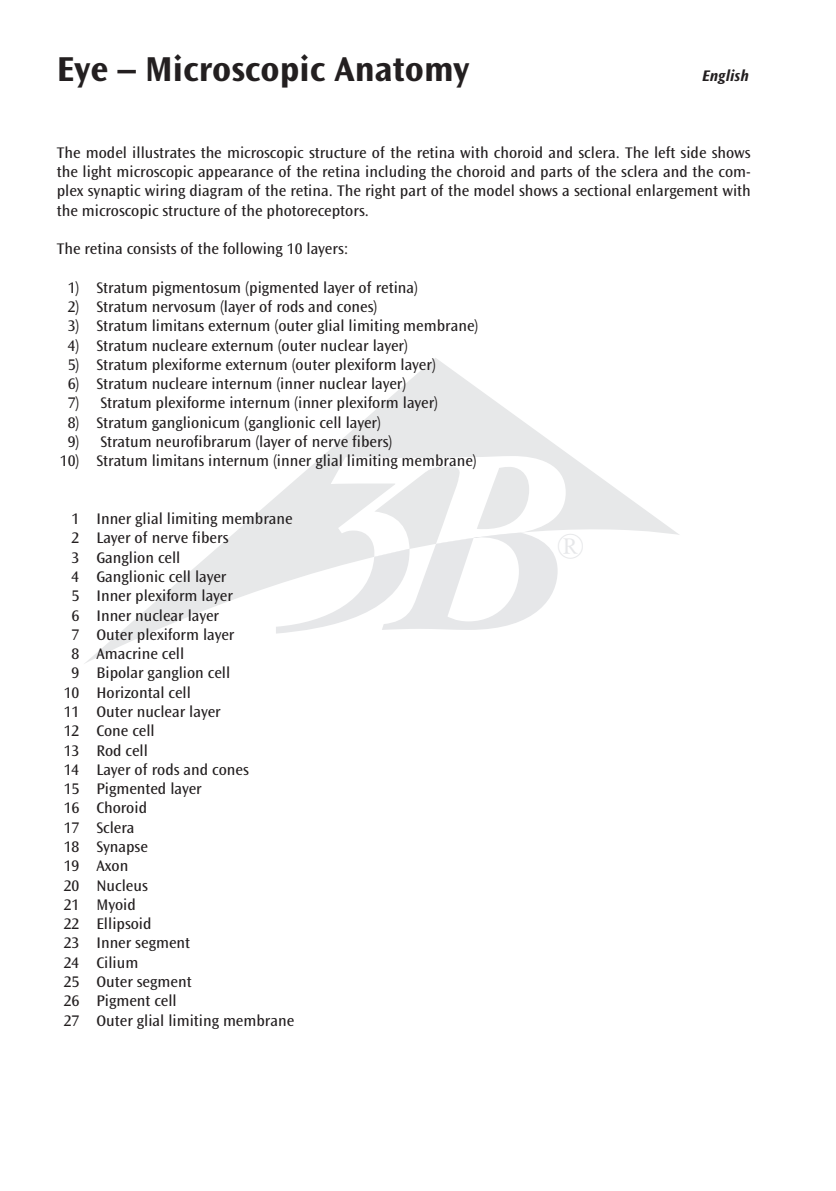
<style>
.page{position:relative;width:836px;height:1191px;background:#fff}
.page>*{position:absolute;margin:0;border:0;box-sizing:border-box;transform-origin:0 0}
.t1{font:36.2px "Perpetua";color:#e6e7e9}
.t2{font:700 36px "Ocean Sans";color:#231f20}
.t3{font:16px/19.2px "Ocean Sans";color:#231f20;text-align:justify}
.t4{font:italic 700 16px "Ocean Sans";color:#231f20}
</style>
<div class="page">
<svg style="left:84px;top:358px;width:595px;height:306px"></svg>
<svg style="left:276px;top:456px;width:289px;height:177px"></svg>
<h2 class="t2" style="left:57px;top:49px;width:414px">Eye – Microscopic Anatomy</h2>
<p class="t4" style="left:701px;top:66px;width:48px">English</p>
<p class="t3" style="left:57px;top:143px;width:695px">The model illustrates the microscopic structure of the retina with choroid and sclera. The left side shows the light microscopic appearance of the retina including the choroid and parts of the sclera and the com&shy;plex synaptic wiring diagram of the retina. The right part of the model shows a sectional enlargement with the microscopic structure of the photoreceptors.</p>
<p class="t3" style="left:57px;top:239px;width:293px">The retina consists of the following 10 layers:</p>
<p class="t3" style="left:68px;top:278px;width:351px">1) Stratum pigmentosum (pigmented layer of retina)</p>
<p class="t3" style="left:68px;top:297px;width:311px">2) Stratum nervosum (layer of rods and cones)</p>
<p class="t3" style="left:68px;top:316px;width:412px">3) Stratum limitans externum (outer glial limiting membrane)</p>
<p class="t3" style="left:68px;top:336px;width:341px">4) Stratum nucleare externum (outer nuclear layer)</p>
<p class="t3" style="left:68px;top:355px;width:369px">5) Stratum plexiforme externum (outer plexiform layer)</p>
<p class="t3" style="left:68px;top:374px;width:340px">6) Stratum nucleare internum (inner nuclear layer)</p>
<p class="t3" style="left:68px;top:394px;width:371px">7) Stratum plexiforme internum (inner plexiform layer)</p>
<p class="t3" style="left:68px;top:413px;width:314px">8) Stratum ganglionicum (ganglionic cell layer)</p>
<p class="t3" style="left:68px;top:432px;width:326px">9) Stratum neurofibrarum (layer of nerve fibers)</p>
<p class="t3" style="left:60px;top:451px;width:418px">10) Stratum limitans internum (inner glial limiting membrane)</p>
<p class="t3" style="left:72px;top:509px;width:222px">1 Inner glial limiting membrane</p>
<p class="t3" style="left:72px;top:529px;width:158px">2 Layer of nerve fibers</p>
<p class="t3" style="left:72px;top:548px;width:110px">3 Ganglion cell</p>
<p class="t3" style="left:72px;top:567px;width:156px">4 Ganglionic cell layer</p>
<p class="t3" style="left:72px;top:586px;width:163px">5 Inner plexiform layer</p>
<p class="t3" style="left:72px;top:606px;width:149px">6 Inner nuclear layer</p>
<p class="t3" style="left:72px;top:625px;width:164px">7 Outer plexiform layer</p>
<p class="t3" style="left:72px;top:644px;width:114px">8 Amacrine cell</p>
<p class="t3" style="left:72px;top:664px;width:160px">9 Bipolar ganglion cell</p>
<p class="t3" style="left:64px;top:683px;width:129px">10 Horizontal cell</p>
<p class="t3" style="left:64px;top:702px;width:158px">11 Outer nuclear layer</p>
<p class="t3" style="left:64px;top:721px;width:92px">12 Cone cell</p>
<p class="t3" style="left:64px;top:741px;width:86px">13 Rod cell</p>
<p class="t3" style="left:64px;top:760px;width:186px">14 Layer of rods and cones</p>
<p class="t3" style="left:64px;top:779px;width:139px">15 Pigmented layer</p>
<p class="t3" style="left:64px;top:798px;width:85px">16 Choroid</p>
<p class="t3" style="left:64px;top:818px;width:72px">17 Sclera</p>
<p class="t3" style="left:64px;top:837px;width:86px">18 Synapse</p>
<p class="t3" style="left:64px;top:856px;width:66px">19 Axon</p>
<p class="t3" style="left:64px;top:876px;width:86px">20 Nucleus</p>
<p class="t3" style="left:64px;top:895px;width:74px">21 Myoid</p>
<p class="t3" style="left:64px;top:914px;width:89px">22 Ellipsoid</p>
<p class="t3" style="left:64px;top:933px;width:128px">23 Inner segment</p>
<p class="t3" style="left:64px;top:953px;width:76px">24 Cilium</p>
<p class="t3" style="left:64px;top:972px;width:129px">25 Outer segment</p>
<p class="t3" style="left:64px;top:991px;width:114px">26 Pigment cell</p>
<p class="t3" style="left:64px;top:1011px;width:232px">27 Outer glial limiting membrane</p>
<h1 class="t1" style="left:556px;top:529px;width:29px">®</h1>
</div>
